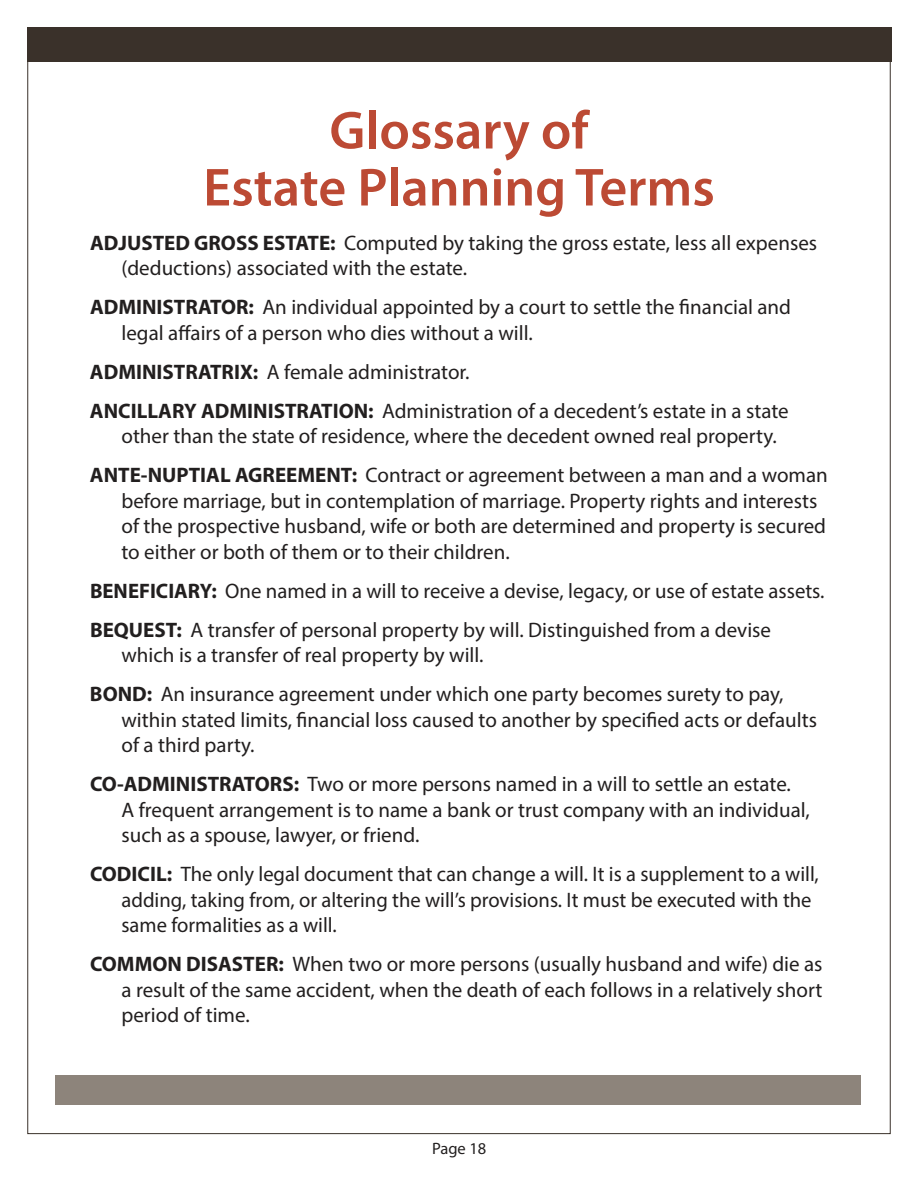
<style>
.page{position:relative;width:918px;height:1188px;background:#fff}
.page>*{position:absolute;margin:0;border:0;box-sizing:border-box;transform-origin:0 0}
.t1{font:600 54px/57px "Myriad Pro";color:#bc4a34;text-align:center}
.t2{font:21px/25.5px "Myriad Pro";color:#221f1f}
.t3{font:16.5px "Myriad Pro";color:#221f1f}
.s1{font-weight:700}
</style>
<div class="page">
<div style="left:27px;top:27px;width:864px;height:34px;background:#3a312a"></div>
<div style="left:56px;top:1075px;width:805px;height:30px;background:#8d847b"></div>
<h1 class="t1" style="left:203px;top:106px;width:513px">Glossary of<br>Estate Planning Terms</h1>
<p class="t2" style="left:122px;top:232px;width:697px;text-indent:-32px"><span class="s1">ADJUSTED GROSS ESTATE:</span> Computed by taking the gross estate, less all expenses (deductions) associated with the estate.</p>
<p class="t2" style="left:121px;top:296px;width:671px;text-indent:-31px"><span class="s1">ADMINISTRATOR:</span> An individual appointed by a court to settle the financial and legal affairs of a person who dies without a will.</p>
<p class="t2" style="left:90px;top:354px;width:700px;line-height:39px"><span class="s1">ADMINISTRATRIX:</span> A female administrator.<br><span class="s1">ANCILLARY ADMINISTRATION:</span> Administration of a decedent’s estate in a state</p>
<p class="t2" style="left:90px;top:418px;width:739px;line-height:39px;text-indent:32px">other than the state of residence, where the decedent owned real property.<br><span class="s1">ANTE-NUPTIAL AGREEMENT:</span> Contract or agreement between a man and a woman</p>
<p class="t2" style="left:121px;top:490px;width:706px">before marriage, but in contemplation of marriage. Property rights and interests of the prospective husband, wife or both are determined and property is secured to either or both of them or to their children.</p>
<p class="t2" style="left:90px;top:573px;width:736px;line-height:39px"><span class="s1">BENEFICIARY:</span> One named in a will to receive a devise, legacy, or use of estate assets.<br><span class="s1">BEQUEST:</span> A transfer of personal property by will. Distinguished from a devise</p>
<p class="t2" style="left:90px;top:637px;width:695px;line-height:39px;text-indent:32px">which is a transfer of real property by will.<br><span class="s1">BOND:</span> An insurance agreement under which one party becomes surety to pay,</p>
<p class="t2" style="left:122px;top:709px;width:697px">within stated limits, financial loss caused to another by specified acts or defaults of a third party.</p>
<p class="t2" style="left:122px;top:773px;width:690px;text-indent:-32px"><span class="s1">CO-ADMINISTRATORS:</span> Two or more persons named in a will to settle an estate.<br>A frequent arrangement is to name a bank or trust company with an individual, such as a spouse, lawyer, or friend.</p>
<p class="t2" style="left:122px;top:863px;width:699px;text-indent:-32px"><span class="s1">CODICIL:</span> The only legal document that can change a will. It is a supplement to a will, adding, taking from, or altering the will’s provisions. It must be executed with the same formalities as a will.</p>
<p class="t2" style="left:122px;top:953px;width:703px;text-align:justify;text-indent:-32px"><span class="s1">COMMON DISASTER:</span> When two or more persons (usually husband and wife) die as a result of the same accident, when the death of each follows in a relatively short period of time.</p>
<p class="t3" style="left:432px;top:1142px;width:56px">Page 18</p>
</div>
